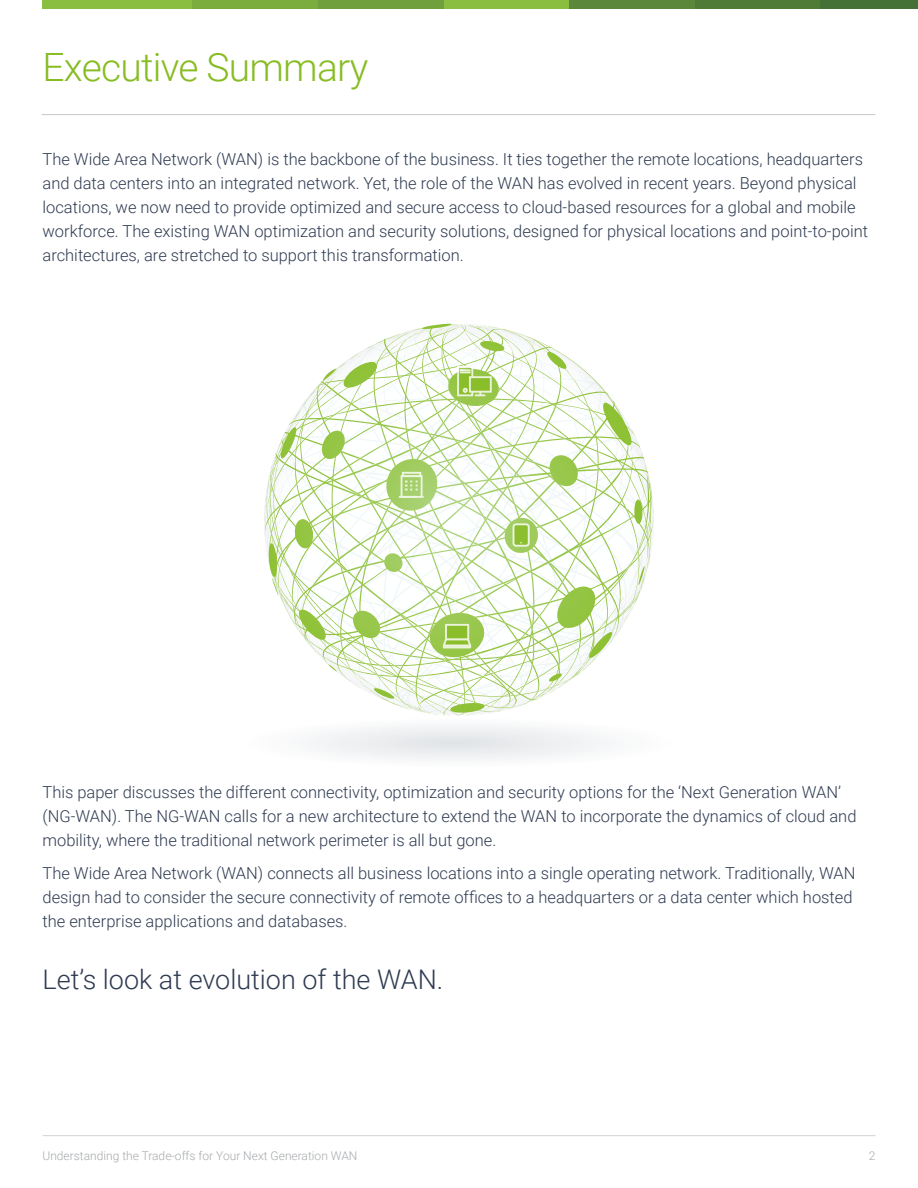
<style>
.page{position:relative;width:918px;height:1188px;background:#fff}
.page>*{position:absolute;margin:0;border:0;box-sizing:border-box;transform-origin:0 0}
.t1{font:300 39px "Roboto";letter-spacing:-.02em;color:#87bc23}
.t2{font:300 27px "Roboto";color:#2f3b52}
.t3{font:300 16.5px/24px "Roboto";color:#2f3b52}
.t4{font:300 12px "Roboto";color:#a7a9ac}
</style>
<div class="page">
<hr style="left:43px;top:1135px;width:832px;height:1px;background:#d1d3d4">
<div style="left:43px;top:0;width:875px;height:8px;background:#89be40"></div>
<div style="left:192px;top:0;width:126px;height:8px;background:#7bad3e"></div>
<div style="left:318px;top:0;width:126px;height:8px;background:#6fa03d"></div>
<div style="left:569px;top:0;width:126px;height:8px;background:#5a873a"></div>
<div style="left:695px;top:0;width:126px;height:8px;background:#4f7b37"></div>
<div style="left:821px;top:0;width:97px;height:8px;background:#457136"></div>
<hr style="left:41px;top:114px;width:834px;height:1px;background:#c7c8ca">
<div style="left:266px;top:721px;width:385px;height:44px;background:#fbfbfc;border-radius:50%"></div>
<div style="left:293px;top:724px;width:329px;height:38px;background:#f7f8f9;border-radius:50%"></div>
<div style="left:321px;top:727px;width:273px;height:31px;background:#f3f4f5;border-radius:50%"></div>
<div style="left:348px;top:730px;width:217px;height:25px;background:#eff1f2;border-radius:50%"></div>
<div style="left:375px;top:734px;width:161px;height:18px;background:#ebedef;border-radius:50%"></div>
<div style="left:403px;top:737px;width:105px;height:12px;background:#e7e9ec;border-radius:50%"></div>
<div style="left:430px;top:740px;width:49px;height:6px;background:#e3e6e8;border-radius:50%"></div>
<svg style="left:264px;top:324px;width:390px;height:392px"></svg>
<h1 class="t1" style="left:43px;top:40px;width:327px">Executive Summary</h1>
<p class="t3" style="left:43px;top:146px;width:827px">The Wide Area Network (WAN) is the backbone of the business It. ties together the remote locations, headquarters and data centers into an integrated network. Yet, the role of the WAN has evolved in recent years. Beyond physical locations, we now need to provide optimized and secure access to Cloud-based resources for a global and mobile workforce. The existing WAN optimization and security solutions, designed for physical locations and point-to-point architectures, are stretched to support this transformation.</p>
<p class="t3" style="left:43px;top:780px;width:816px">This paper discusses the different connectivity, optimization and security options for the ‘Next Generation WAN‘ (NG-WAN .) The NG-WAN calls for a new architecture to extend the WAN to incorporate the dynamics of cloud and mobility, where the traditional network perimeter is all but gone.</p>
<p class="t3" style="left:43px;top:860px;width:815px">The Wide Area Network (WAN) connects all business locations into a single operating network. Traditionally, WAN design had to consider the secure connectivity of remote offices to a headquarters or a data center which hosted the enterprise applications and databases.</p>
<h2 class="t2" style="left:43px;top:960px;width:402px">Lets’ look at evolution of the WAN.</h2>
<p class="t4" style="left:43px;top:1148px;width:316px">Understanding the Trade-offs for Your Next Generation WAN</p>
<p class="t4" style="left:869px;top:1148px;width:8px">2</p>
</div>
